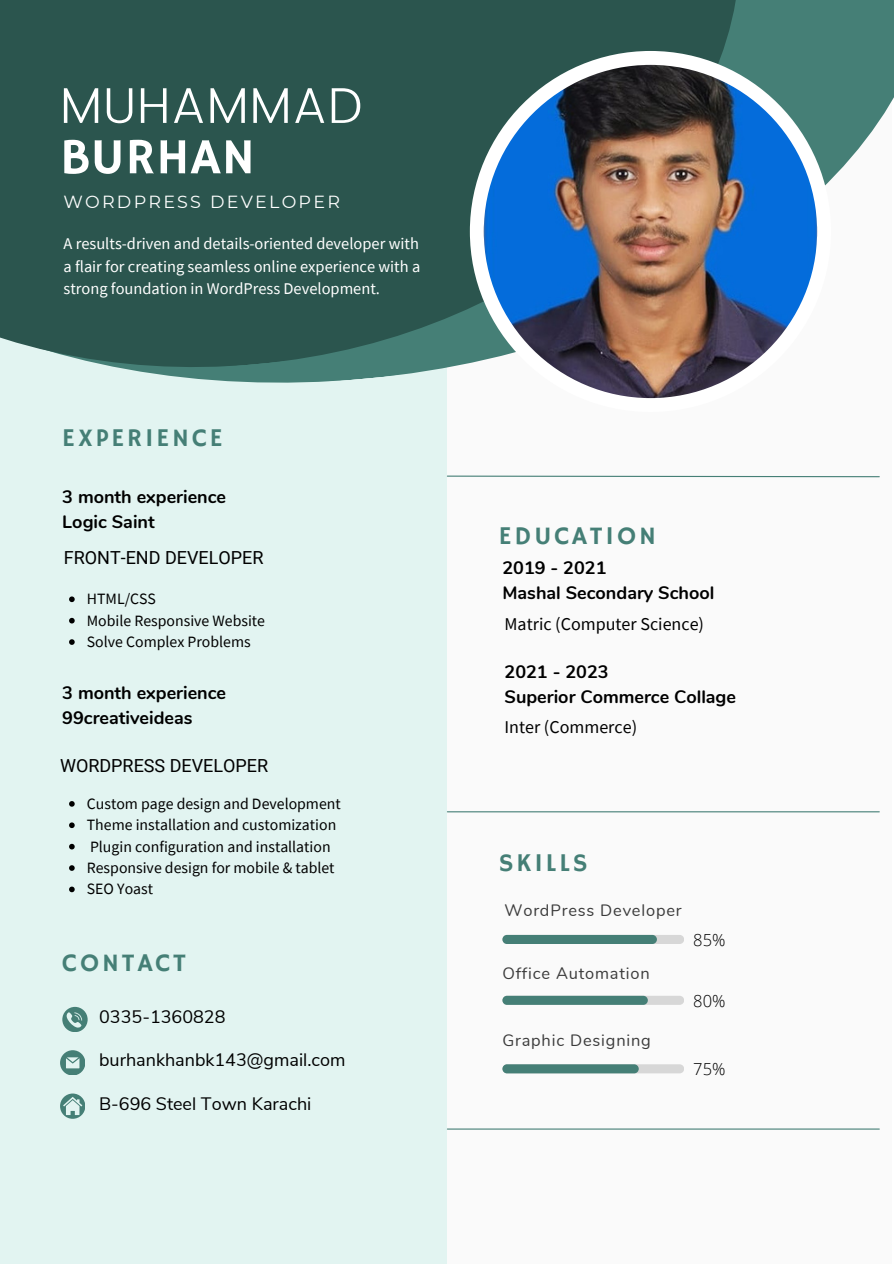
<style>
.page{position:relative;width:894px;height:1264px;background:#fff}
.page>*{position:absolute;margin:0;border:0;box-sizing:border-box;transform-origin:0 0}
.t1{font:50.7px "Hammersmith One";letter-spacing:.02em;color:#fff}
.t2{font:300 50.25px "Poppins";letter-spacing:.02em;color:#fff}
.t3{font:25.5px "Hammersmith One";letter-spacing:.115em;color:#457f76}
.t4{font:700 18px "Nunito";color:#000}
.t5{font:18px "Nunito Sans";color:#000}
.t6{font:18px "Source Sans Pro";color:#000}
.t7{font:18px "Roboto";color:#000}
.t8{font:17.55px "Montserrat";letter-spacing:.125em;color:#fff}
.t9{font:300 16.5px "Open Sans";color:#000}
.t10{font:16.35px/22.5px "Source Sans Pro";color:#fff}
.t11{font:16.35px "Nunito";letter-spacing:.05em;color:#3b3b3b}
.t12{font:15.75px "Source Sans Pro";color:#000}
</style>
<div class="page">
<div style="left:444px;top:78px;width:446px;height:1185px;background:#fafafa"></div>
<div style="left:0;top:0;width:447px;height:1263px;background:#e2f4f1"></div>
<div style="left:502px;top:934px;width:182px;height:10px;background:#d7d7d7;border-radius:5px"></div>
<div style="left:502px;top:934px;width:154px;height:10px;background:#457f76;border-radius:5px"></div>
<svg style="left:759px;top:0;width:134px;height:186px;background:#5d8f87"></svg>
<svg style="left:0;top:0;width:759px;height:383px;background:#335d56"></svg>
<div style="left:502px;top:995px;width:182px;height:9px;background:#d7d7d7;border-radius:5px"></div>
<div style="left:502px;top:995px;width:145px;height:9px;background:#457f76;border-radius:5px"></div>
<div style="left:502px;top:1064px;width:182px;height:9px;background:#d7d7d7;border-radius:5px"></div>
<div style="left:502px;top:1064px;width:136px;height:9px;background:#457f76;border-radius:5px"></div>
<div style="left:469px;top:51px;width:361px;height:361px;background:#fff;border-radius:50%"></div>
<img style="left:483px;top:65px;width:333px;height:333px;border-radius:50%">
<svg style="left:62px;top:1006px;width:25px;height:25px"></svg>
<svg style="left:60px;top:1050px;width:25px;height:24px"></svg>
<div style="left:60px;top:1093px;width:25px;height:25px;background:#457f76;border-radius:50%"></div>
<svg style="left:63px;top:1096px;width:19px;height:19px"></svg>
<hr style="left:447px;top:1128px;width:432px;height:1px;background:#457f76">
<hr style="left:447px;top:811px;width:432px;height:1px;background:#457f76">
<svg style="left:447px;top:475px;width:433px;height:3px"></svg>
<svg style="left:69px;top:801px;width:6px;height:5px"></svg>
<svg style="left:69px;top:822px;width:6px;height:6px"></svg>
<svg style="left:69px;top:843px;width:6px;height:6px"></svg>
<svg style="left:69px;top:865px;width:6px;height:5px"></svg>
<svg style="left:69px;top:886px;width:6px;height:6px"></svg>
<svg style="left:69px;top:596px;width:6px;height:6px"></svg>
<svg style="left:69px;top:618px;width:6px;height:5px"></svg>
<svg style="left:69px;top:639px;width:6px;height:6px"></svg>
<h2 class="t2" style="left:60px;top:76px;width:304px">MUHAMMAD</h2>
<h5 class="t1" style="left:60px;top:128px;width:196px">BURHAN</h5>
<p class="t8" style="left:63px;top:191px;width:278px">WORDPRESS DEVELOPER</p>
<p class="t10" style="left:63px;top:232px;width:358px">A results-driven and details-oriented developer with a flair for creating seamless online experience with a</p>
<p class="t10" style="left:63px;top:277px;width:318px">strong foundation in WordPress Development.</p>
<h1 class="t3" style="left:62px;top:423px;width:162px">EXPERIENCE</h1>
<h2 class="t4" style="left:62px;top:484px;width:165px">3 month experience</h2>
<h4 class="t4" style="left:62px;top:509px;width:94px">Logic Saint</h4>
<p class="t7" style="left:64px;top:547px;width:201px">FRONT-END DEVELOPER</p>
<p class="t12" style="left:87px;top:589px;width:71px">HTML/CSS</p>
<h3 class="t12" style="left:87px;top:610px;width:180px">Mobile Responsive Website</h3>
<p class="t12" style="left:87px;top:631px;width:165px">Solve Complex Problems</p>
<p class="t4" style="left:62px;top:681px;width:165px">3 month experience</p>
<p class="t4" style="left:62px;top:706px;width:132px">99creativeideas</p>
<p class="t7" style="left:60px;top:755px;width:209px">WORDPRESS DEVELOPER</p>
<h3 class="t12" style="left:87px;top:793px;width:255px">Custom page design and Development</h3>
<p class="t12" style="left:87px;top:814px;width:251px">Theme installation and customization</p>
<p class="t12" style="left:90px;top:836px;width:242px">Plugin configuration and installation</p>
<p class="t12" style="left:87px;top:857px;width:249px">Responsive design for mobile &amp; tablet</p>
<h4 class="t12" style="left:87px;top:879px;width:68px">SEO Yoast</h4>
<h2 class="t3" style="left:62px;top:948px;width:125px">CONTACT</h2>
<h4 class="t5" style="left:99px;top:1004px;width:128px">0335-1360828</h4>
<h4 class="t5" style="left:99px;top:1048px;width:248px">burhankhanbk143@gmail.com</h4>
<h4 class="t5" style="left:99px;top:1092px;width:214px">B-696 Steel Town Karachi</h4>
<p class="t3" style="left:498px;top:521px;width:159px">EDUCATION</p>
<p class="t4" style="left:502px;top:556px;width:106px">2019 - 2021</p>
<h2 class="t4" style="left:502px;top:580px;width:213px">Mashal Secondary School</h2>
<p class="t6" style="left:504px;top:612px;width:201px">Matric (Computer Science)</p>
<p class="t4" style="left:504px;top:660px;width:106px">2021 - 2023</p>
<p class="t4" style="left:504px;top:684px;width:233px">Superior Commerce Collage</p>
<p class="t6" style="left:504px;top:715px;width:134px">Inter (Commerce)</p>
<h5 class="t3" style="left:498px;top:848px;width:90px">SKILLS</h5>
<h4 class="t11" style="left:504px;top:899px;width:178px">WordPress Developer</h4>
<p class="t11" style="left:502px;top:962px;width:149px">Office Automation</p>
<p class="t11" style="left:502px;top:1029px;width:150px">Graphic Designing</p>
<p class="t9" style="left:693px;top:928px;width:34px">85%</p>
<p class="t9" style="left:693px;top:988px;width:34px">80%</p>
<p class="t9" style="left:693px;top:1057px;width:34px">75%</p>
</div>
